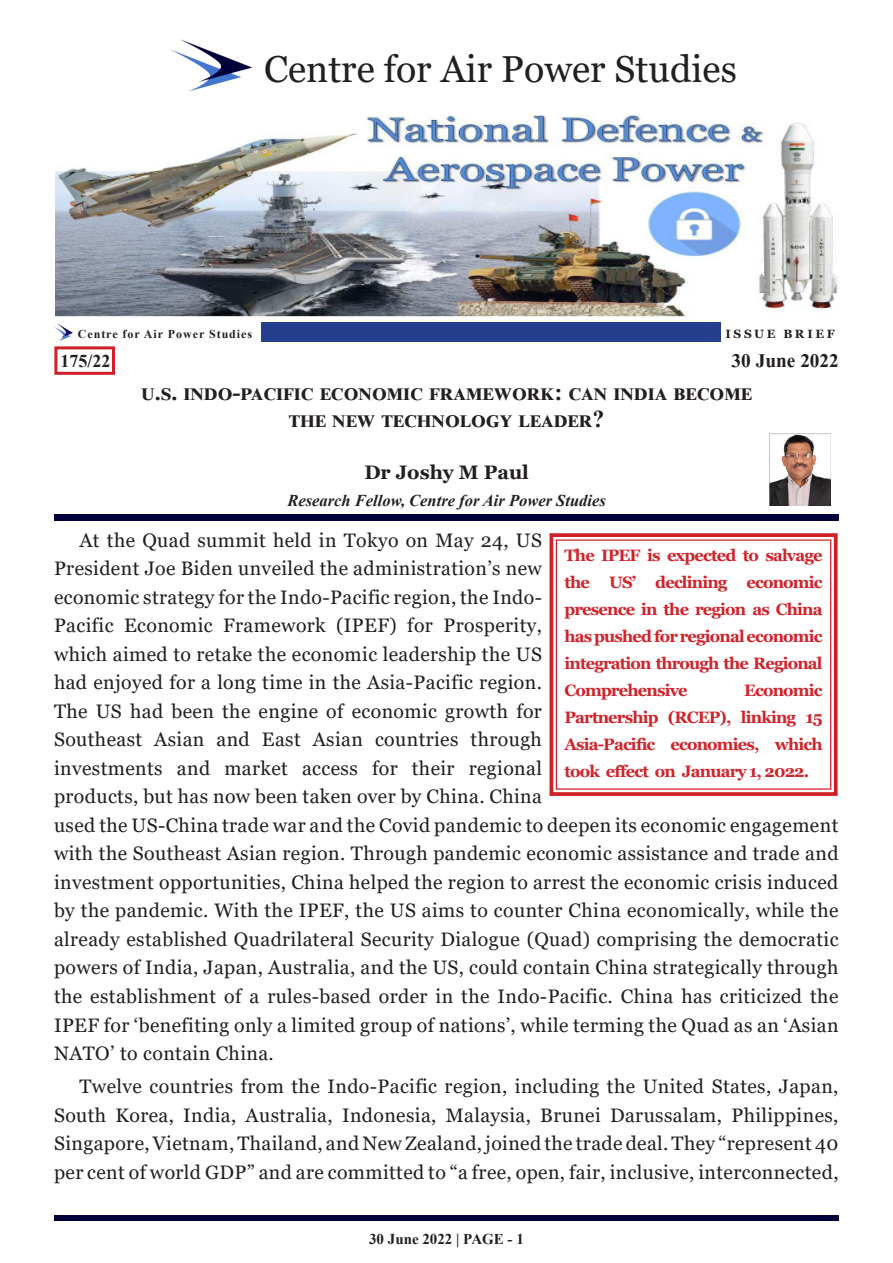
<style>
.page{position:relative;width:893px;height:1263px;background:#fff}
.page>*{position:absolute;margin:0;border:0;box-sizing:border-box;transform-origin:0 0}
.t1{font:37.5px "Georgia";color:#231f20}
.t2{font:700 24px "Times New Roman";color:#231f20}
.t3{font:700 24px "Aparajita";color:#231f20}
.t4{font:19.5px/28.5px "Georgia";letter-spacing:.02em;color:#231f20}
.t5{font:700 19.5px "Georgia";color:#231f20}
.t6{font:700 18px "Times New Roman";color:#231f20}
.t7{font:700 16.5px/27px "Georgia";letter-spacing:-.05em;color:#d1232a;text-align:justify}
.t8{font:italic 700 16.5px "Times New Roman";color:#231f20}
.t9{font:700 15px "Times New Roman";color:#231f20}
.t10{font:700 12px "Times New Roman";letter-spacing:.08em;color:#231f20}
.t11{font:700 12px "Georgia";letter-spacing:.22em;color:#231f20}
</style>
<div class="page">
<div style="left:54px;top:1215px;width:784px;height:6px;background:#00003a"></div>
<div style="left:54px;top:346px;width:61px;height:29px;border:3px solid #d02027"></div>
<img style="left:170px;top:39px;width:82px;height:53px">
<img style="left:55px;top:323px;width:17px;height:18px">
<div style="left:261px;top:322px;width:459px;height:20px;background:#253f8e"></div>
<div style="left:54px;top:514px;width:785px;height:6px;background:#00003a"></div>
<img style="left:55px;top:116px;width:783px;height:200px">
<img style="left:770px;top:433px;width:60px;height:72px">
<svg style="left:549px;top:533px;width:289px;height:263px"></svg>
<div style="left:556px;top:539px;width:275px;height:251px;border:1px solid #d02027"></div>
<p class="t1" style="left:264px;top:47px;width:474px">Centre for Air Power Studies</p>
<p class="t10" style="left:78px;top:325px;width:176px">Centre for Air Power Studies</p>
<p class="t11" style="left:725px;top:326px;width:111px">ISSUE BRIEF</p>
<p class="t6" style="left:60px;top:348px;width:52px">175/22</p>
<p class="t3" style="left:732px;top:346px;width:109px">30 June 2022</p>
<p class="t2" style="left:141px;top:374px;width:612px">U.S. Indo-Pacific Economic Framework: Can India Become</p>
<p class="t2" style="left:289px;top:401px;width:317px">the New Technology Leader?</p>
<p class="t5" style="left:364px;top:460px;width:166px">Dr Joshy M Paul</p>
<p class="t8" style="left:288px;top:489px;width:320px">Research Fellow, Centre for Air Power Studies</p>
<p class="t4" style="left:54px;top:526px;width:786px;text-indent:26px">At the Quad summit held in Tokyo on May 24, US<br>President Joe Biden unveiled the administration’s new<br>economic strategy for the Indo-Pacific region, the Indo-<br>Pacific Economic Framework (IPEF) for Prosperity,<br>which aimed to retake the economic leadership the US<br>had enjoyed for a long time in the Asia-Pacific region.<br>The US had been the engine of economic growth for<br>Southeast Asian and East Asian countries through<br>investments and market access for their regional<br>products, but has now been taken over by China. China<br>used the US-China trade war and the Covid pandemic to deepen its economic engagement with the Southeast Asian region. Through pandemic economic assistance and trade and investment opportunities, China helped the region to arrest the economic crisis induced by the pandemic. With the IPEF, the US aims to counter China economically, while the already established Quadrilateral Security Dialogue (Quad) comprising the democratic powers of India, Japan, Australia, and the US, could contain China strategically through the establishment of a rules-based order in the Indo-Pacific. China has criticized the IPEF for ‘benefiting only a limited group of nations’, while terming the Quad as an ‘Asian NATO’ to contain China.</p>
<p class="t4" style="left:54px;top:1072px;width:786px;text-align:justify;text-indent:26px">Twelve countries from the Indo-Pacific region, including the United States, Japan, South Korea, India, Australia, Indonesia, Malaysia, Brunei Darussalam, Philippines, Singapore, Vietnam, Thailand, and New Zealand, joined the trade deal. They “represent 40 per cent of world GDP” and are committed to “a free, open, fair, inclusive, interconnected,</p>
<p class="t7" style="left:564px;top:541px;width:260px">The IPEF is expected to salvage the US’ declining economic presence in the region as China has pushed for regional economic integration through the Regional Comprehensive</p>
<p class="t7" style="left:564px;top:676px;width:260px;text-indent:179px">Economic Partnership (RCEP), linking 15<br>Asia-Pacific economies, which took effect on January 1, 2022.</p>
<p class="t9" style="left:369px;top:1228px;width:156px">30 June 2022 | PAGE - 1</p>
</div>
